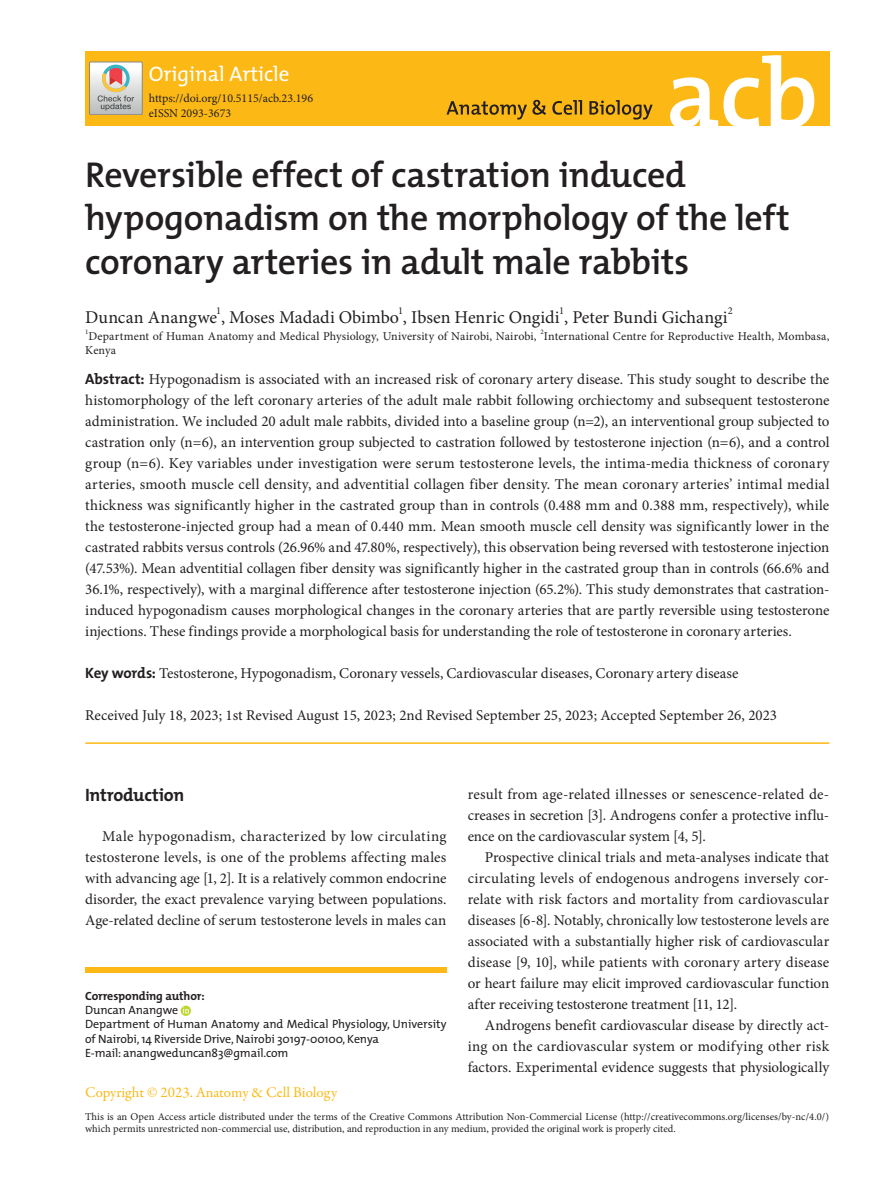
<style>
.page{position:relative;width:893px;height:1191px;background:#fff}
.page>*{position:absolute;margin:0;border:0;box-sizing:border-box;transform-origin:0 0}
.t1{font:600 36px/43.2px "The Mix";letter-spacing:-.01em;color:#231f20}
.t2{font:21px "The Mix";color:#fff}
.t3{font:18px "Minion Pro";letter-spacing:-.005em;color:#231f20}
.t4{font:700 18px "The Mix";letter-spacing:-.015em;color:#231f20}
.t5{font:15px/21px "Minion Pro";letter-spacing:-.005em;color:#231f20;text-align:justify}
.t6{font:15px "Garamond Premr Pro";color:#fcb814}
.t7{font:12px/14.4px "Minion Pro";letter-spacing:.005em;color:#231f20}
.t8{font:12px/14.4px "The Mix";letter-spacing:-.01em;color:#231f20}
.t9{font:700 12px "The Mix";letter-spacing:-.01em;color:#231f20}
.t10{font:10.5px/12.6px "Minion Pro";color:#231f20}
.t11{font:7.05px "Minion Pro";color:#231f20}
.s1{font-family:"The Mix";font-weight:700}
</style>
<div class="page">
<div style="left:85px;top:51px;width:744px;height:75px;background:#fcb814"></div>
<svg style="left:670px;top:55px;width:144px;height:71px"></svg>
<svg style="left:446px;top:100px;width:207px;height:20px"></svg>
<svg style="left:90px;top:62px;width:52px;height:53px;background:#cbc6c1"></svg>
<div style="left:85px;top:967px;width:361px;height:5px;background:#fcb814"></div>
<svg style="left:181px;top:1005px;width:10px;height:11px"></svg>
<svg style="left:183px;top:1007px;width:6px;height:6px"></svg>
<hr style="left:85px;top:742px;width:744px;height:2px;background:#fcb814">
<h2 class="t2" style="left:149px;top:57px;width:142px">Original Article</h2>
<p class="t7" style="left:149px;top:91px;width:166px">https://doi.org/10.5115/acb.23.196 eISSN 2093-3673</p>
<h1 class="t1" style="left:85px;top:152px;width:706px">Reversible effect of castration induced hypogonadism on the morphology of the left coronary arteries in adult male rabbits</h1>
<p class="t3" style="left:85px;top:305px;width:644px">Duncan Anangwe , Moses Madadi Obimbo , Ibsen Henric Ongidi , Peter Bundi Gichangi</p>
<p class="t10" style="left:216px;top:305px;width:7px">1</p>
<p class="t10" style="left:398px;top:305px;width:7px">1</p>
<p class="t10" style="left:559px;top:305px;width:7px">1</p>
<p class="t10" style="left:728px;top:305px;width:7px">2</p>
<p class="t11" style="left:85px;top:327px;width:5px">1</p>
<p class="t7" style="left:89px;top:328px;width:450px">Department of Human Anatomy and Medical Physiology, University of Nairobi, Nairobi,</p>
<p class="t11" style="left:540px;top:327px;width:5px">2</p>
<p class="t7" style="left:544px;top:328px;width:287px">International Centre for Reproductive Health, Mombasa,</p>
<p class="t7" style="left:85px;top:343px;width:32px">Kenya</p>
<p class="t5" style="left:85px;top:368px;width:746px"><span class="s1">Abstract:</span> Hypogonadism is associated with an increased risk of coronary artery disease. This study sought to describe the histomorphology of the left coronary arteries of the adult male rabbit following orchiectomy and subsequent testosterone administration. We included 20 adult male rabbits, divided into a baseline group (n=2), an interventional group subjected to castration only (n=6), an intervention group subjected to castration followed by testosterone injection (n=6), and a control group (n=6). Key variables under investigation were serum testosterone levels, the intima-media thickness of coronary arteries, smooth muscle cell density, and adventitial collagen fiber density. The mean coronary arteries’ intimal medial thickness was significantly higher in the castrated group than in controls (0.488 mm and 0.388 mm, respectively), while the testosterone-injected group had a mean of 0.440 mm. Mean smooth muscle cell density was significantly lower in the castrated rabbits versus controls (26.96% and 47.80%, respectively), this observation being reversed with testosterone injection (47.53%). Mean adventitial collagen fiber density was significantly higher in the castrated group than in controls (66.6% and 36.1%, respectively), with a marginal difference after testosterone injection (65.2%). This study demonstrates that castration&shy;induced hypogonadism causes morphological changes in the coronary arteries that are partly reversible using testosterone injections. These findings provide a morphological basis for understanding the role of testosterone in coronary arteries.</p>
<p class="t5" style="left:85px;top:662px;width:655px"><span class="s1">Key words:</span> Testosterone, Hypogonadism, Coronary vessels, Cardiovascular diseases, Coronary artery disease</p>
<p class="t5" style="left:85px;top:705px;width:693px">Received July 18, 2023; 1st Revised August 15, 2023; 2nd Revised September 25, 2023; Accepted September 26, 2023</p>
<p class="t4" style="left:85px;top:780px;width:101px">Introduction</p>
<p class="t5" style="left:85px;top:825px;width:363px;text-indent:17px">Male hypogonadism, characterized by low circulating testosterone levels, is one of the problems affecting males with advancing age [1, 2]. It is a relatively common endocrine disorder, the exact prevalence varying between populations.<br>Age-related decline of serum testosterone levels in males can</p>
<p class="t9" style="left:85px;top:985px;width:121px">Corresponding author:</p>
<p class="t8" style="left:85px;top:1002px;width:363px">Duncan Anangwe<br>Department of Human Anatomy and Medical Physiology, University of Nairobi, 14 Riverside Drive, Nairobi 30197-00100, Kenya<br>E-mail: anangweduncan83@gmail.com</p>
<p class="t6" style="left:85px;top:1083px;width:254px">Copyright © 2023. Anatomy &amp; Cell Biology</p>
<p class="t5" style="left:468px;top:783px;width:363px">result from age-related illnesses or senescence-related de&shy;creases in secretion [3]. Androgens confer a protective influ&shy;ence on the cardiovascular system [4, 5].</p>
<p class="t5" style="left:468px;top:846px;width:363px;text-indent:17px">Prospective clinical trials and meta-analyses indicate that circulating levels of endogenous androgens inversely cor&shy;relate with risk factors and mortality from cardiovascular diseases [6-8]. Notably, chronically low testosterone levels are associated with a substantially higher risk of cardiovascular disease [9, 10], while patients with coronary artery disease or heart failure may elicit improved cardiovascular function after receiving testosterone treatment [11, 12].</p>
<p class="t5" style="left:468px;top:1014px;width:363px;text-indent:17px">Androgens benefit cardiovascular disease by directly act&shy;ing on the cardiovascular system or modifying other risk factors. Experimental evidence suggests that physiologically</p>
<p class="t10" style="left:85px;top:1110px;width:745px">This is an Open Access article distributed under the terms of the Creative Commons Attribution Non-Commercial License (http://creativecommons.org/licenses/by-nc/4.0/) which permits unrestricted non-commercial use, distribution, and reproduction in any medium, provided the original work is properly cited.</p>
</div>
